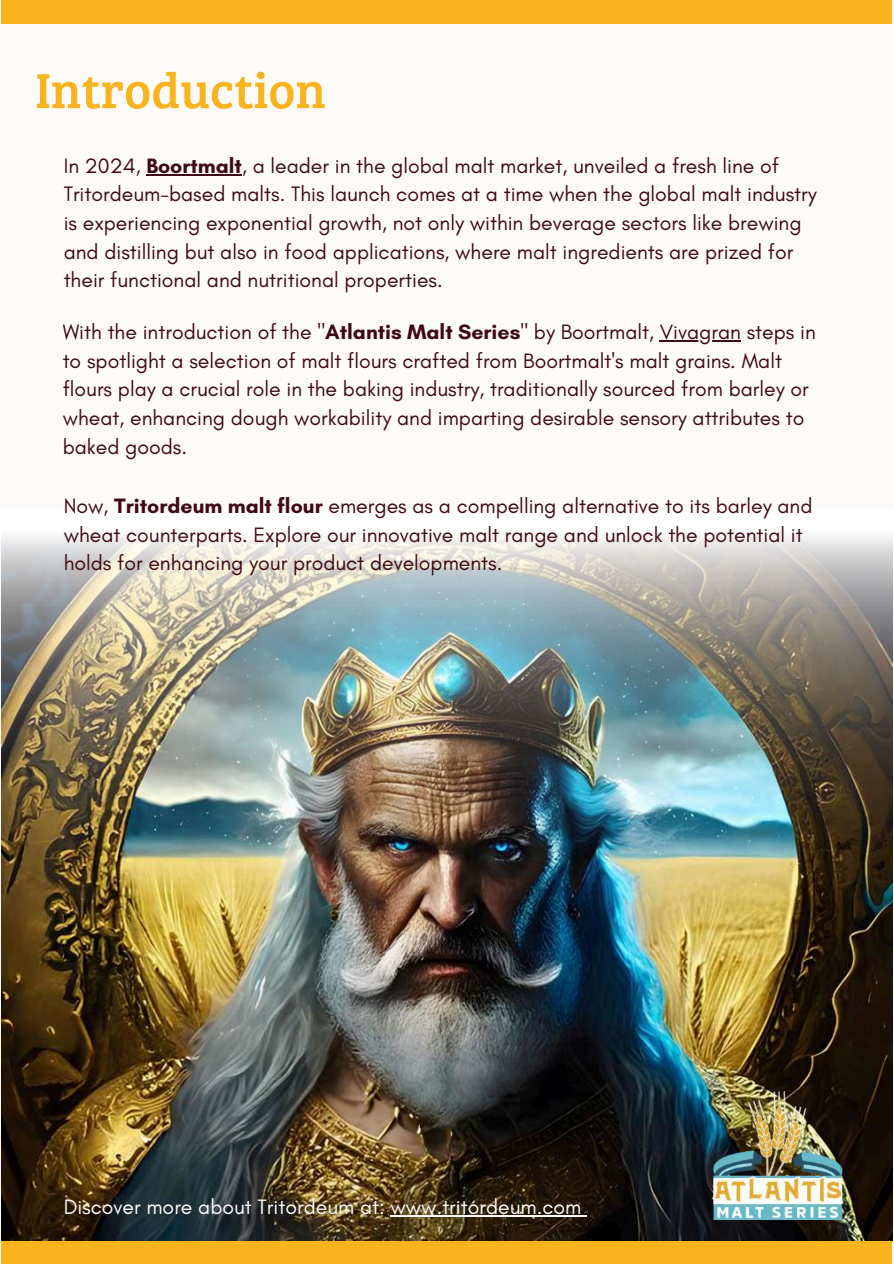
<style>
.page{position:relative;width:894px;height:1264px;background:#fff}
.page>*{position:absolute;margin:0;border:0;box-sizing:border-box;transform-origin:0 0}
.t1{font:50.85px "Bree Serif";color:#f9b31d}
.t2{font:21.15px/28.7px "Glacial Indifference";color:#400a15}
.t3{font:21.15px "Glacial Indifference";color:#fdfbfa}
.s1{font-weight:700}
</style>
<div class="page">
<div style="left:0;top:0;width:893px;height:1263px;background:#fdfbfa"></div>
<div style="left:1px;top:0;width:890px;height:23px;background:#f9b31d"></div>
<div style="left:1px;top:1239px;width:890px;height:24px;background:#f9b31d"></div>
<img style="left:1px;top:946px;width:890px;height:293px">
<img style="left:1px;top:537px;width:892px;height:409px">
<img style="left:698px;top:1091px;width:163px;height:128px">
<hr style="left:146px;top:174px;width:96px;height:2px;background:#400a15">
<hr style="left:659px;top:340px;width:81px;height:2px;background:#400a15">
<hr style="left:390px;top:1215px;width:191px;height:2px;background:#fdfbfa">
<svg style="left:581px;top:1215px;width:6px;height:2px"></svg>
<h1 class="t1" style="left:35px;top:53px;width:292px">Introduction</h1>
<p class="t2" style="left:64px;top:151px;width:754px">In 2024, <span class="s1">Boortmalt</span>, a leader in the global malt market, unveiled a fresh line of Tritordeum-based malts. This launch comes at a time when the global malt industry is experiencing exponential growth, not only within beverage sectors like brewing and distilling but also in food applications, where malt ingredients are prized for their functional and nutritional properties.</p>
<p class="t2" style="left:63px;top:317px;width:754px">With the introduction of the "<span class="s1">Atlantis Malt Series</span>" by Boortmalt, Vivagran steps in to spotlight a selection of malt flours crafted from Boortmalt's malt grains. Malt flours play a crucial role in the baking industry, traditionally sourced from barley or wheat, enhancing dough workability and imparting desirable sensory attributes to baked goods.</p>
<p class="t2" style="left:64px;top:491px;width:750px">Now, <span class="s1">Tritordeum malt flour</span> emerges as a compelling alternative to its barley and wheat counterparts. Explore our innovative malt range and unlock the potential it holds for enhancing your product developments.</p>
<p class="t3" style="left:64px;top:1193px;width:519px">Discover more about Tritordeum at: www.tritordeum.com</p>
</div>
